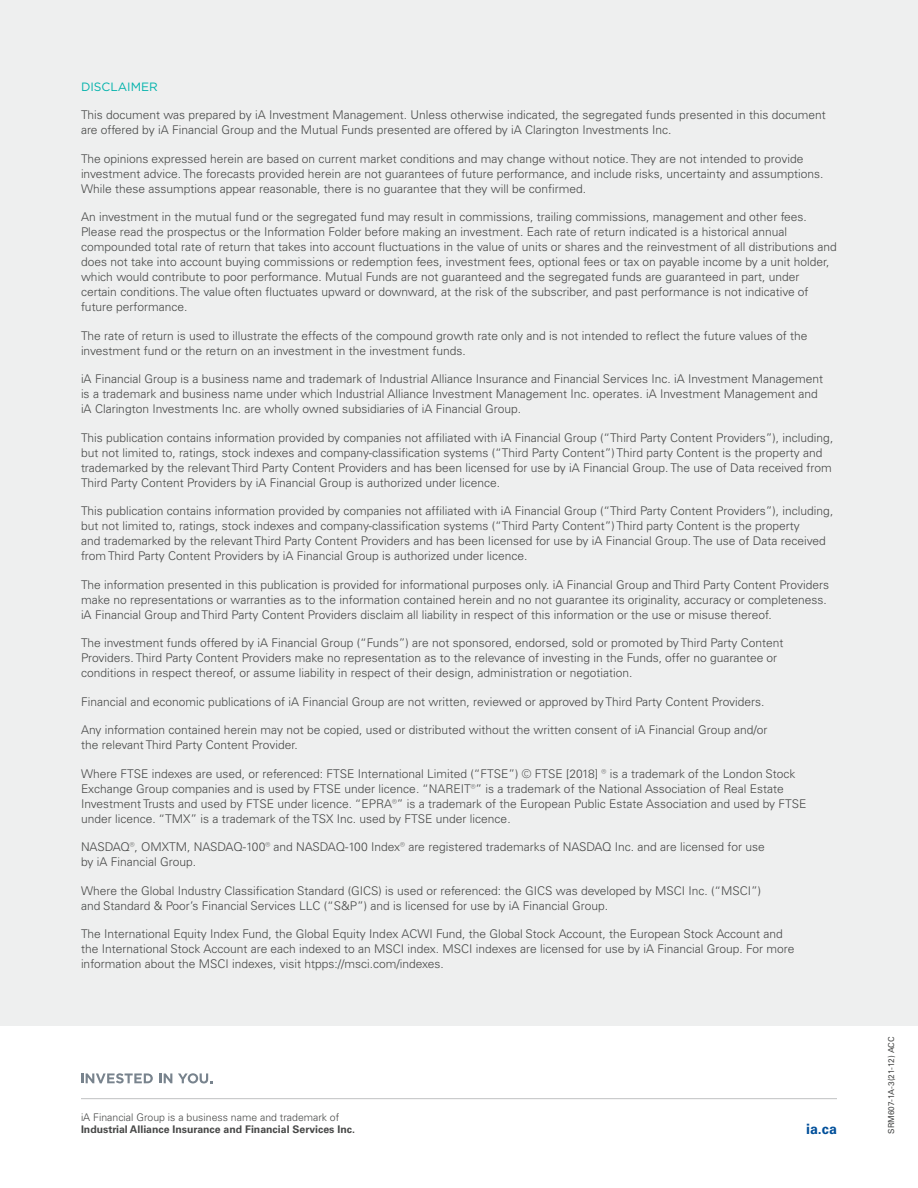
<style>
.page{position:relative;width:918px;height:1188px;background:#fff}
.page>*{position:absolute;margin:0;border:0;box-sizing:border-box;transform-origin:0 0}
.t1{font:700 14.25px "Univers LT Pro 65";color:#004f9a}
.t2{font:300 12px/15px "Univers LT Pro 45";color:#474847}
.t3{font:12px "Gotham";color:#00b2ab}
.t4{font:700 10.5px/12.8px "Univers LT Pro 65";color:#474847}
.t5{font:8.25px "Univers LT Pro 55 Roman";color:#474847}
.s1{font-family:"Univers LT Pro 45";font-weight:300}
</style>
<div class="page">
<svg style="left:81px;top:1073px;width:72px;height:10px"></svg>
<svg style="left:159px;top:1073px;width:13px;height:10px"></svg>
<svg style="left:178px;top:1073px;width:34px;height:10px"></svg>
<hr style="left:81px;top:1098px;width:756px;height:1px;background:#c0c1c2">
<div style="left:0;top:0;width:918px;height:1025px;background:#eeefef"></div>
<h3 class="t3" style="left:81px;top:79px;width:78px">DISCLAIMER</h3>
<p class="t2" style="left:81px;top:107px;width:746px">This document was prepared by iA Investment Management. Unless otherwise indicated, the segregated funds presented in this document are offered by iA Financial Group and the Mutual Funds presented are offered by iA Clarington Investments Inc.</p>
<p class="t2" style="left:81px;top:151px;width:744px">The opinions expressed herein are based on current market conditions and may change without notice. They are not intended to provide investment advice. The forecasts provided herein are not guarantees of future performance, and include risks, uncertainty and assumptions.<br>While these assumptions appear reasonable, there is no guarantee that they will be confirmed.</p>
<p class="t2" style="left:81px;top:209px;width:757px">An investment in the mutual fund or the segregated fund may result in commissions, trailing commissions, management and other fees.<br>Please read the prospectus or the Information Folder before making an investment. Each rate of return indicated is a historical annual compounded total rate of return that takes into account fluctuations in the value of units or shares and the reinvestment of all distributions and does not take into account buying commissions or redemption fees, investment fees, optional fees or tax on payable income by a unit holder, which would contribute to poor performance. Mutual Funds are not guaranteed and the segregated funds are guaranteed in part, under certain conditions. The value often fluctuates upward or downward, at the risk of the subscriber, and past performance is not indicative of future performance.</p>
<p class="t2" style="left:81px;top:328px;width:728px">The rate of return is used to illustrate the effects of the compound growth rate only and is not intended to reflect the future values of the investment fund or the return on an investment in the investment funds.</p>
<p class="t2" style="left:81px;top:371px;width:744px">iA Financial Group is a business name and trademark of Industrial Alliance Insurance and Financial Services Inc. iA Investment Management is a trademark and business name under which Industrial Alliance Investment Management Inc. operates. iA Investment Management and iA Clarington Investments Inc. are wholly owned subsidiaries of iA Financial Group.</p>
<p class="t2" style="left:81px;top:430px;width:754px">This publication contains information provided by companies not affiliated with iA Financial Group (“Third Party Content Providers”), including, but not limited to, ratings, stock indexes and company-classification systems (“Third Party Content”) Third party Content is the property and trademarked by the relevant Third Party Content Providers and has been licensed for use by iA Financial Group. The use of Data received from Third Party Content Providers by iA Financial Group is authorized under licence.</p>
<p class="t2" style="left:81px;top:503px;width:754px">This publication contains information provided by companies not affiliated with iA Financial Group (“Third Party Content Providers”), including, but not limited to, ratings, stock indexes and company-classification systems (“Third Party Content”) Third party Content is the property<br>and trademarked by the relevant Third Party Content Providers and has been licensed for use by iA Financial Group. The use of Data received from Third Party Content Providers by iA Financial Group is authorized under licence.</p>
<p class="t2" style="left:81px;top:577px;width:750px">The information presented in this publication is provided for informational purposes only. iA Financial Group and Third Party Content Providers make no representations or warranties as to the information contained herein and no not guarantee its originality, accuracy or completeness. iA Financial Group and Third Party Content Providers disclaim all liability in respect of this information or the use or misuse thereof.</p>
<p class="t2" style="left:81px;top:635px;width:704px">The investment funds offered by iA Financial Group (“Funds”) are not sponsored, endorsed, sold or promoted by Third Party Content<br>Providers. Third Party Content Providers make no representation as to the relevance of investing in the Funds, offer no guarantee or conditions in respect thereof, or assume liability in respect of their design, administration or negotiation.</p>
<p class="t2" style="left:81px;top:694px;width:685px">Financial and economic publications of iA Financial Group are not written, reviewed or approved by Third Party Content Providers.</p>
<p class="t2" style="left:81px;top:722px;width:688px">Any information contained herein may not be copied, used or distributed without the written consent of iA Financial Group and/or the relevant Third Party Content Provider.</p>
<p class="t2" style="left:81px;top:766px;width:727px">Where FTSE indexes are used, or referenced: FTSE International Limited (“FTSE”) © FTSE [2018] ® is a trademark of the London Stock Exchange Group companies and is used by FTSE under licence. “NAREIT®” is a trademark of the National Association of Real Estate Investment Trusts and used by FTSE under licence. “EPRA®” is a trademark of the European Public Estate Association and used by FTSE under licence. “TMX” is a trademark of the TSX Inc. used by FTSE under licence.</p>
<p class="t2" style="left:81px;top:839px;width:685px">NASDAQ®, OMXTM, NASDAQ-100® and NASDAQ-100 Index® are registered trademarks of NASDAQ Inc. and are licensed for use by iA Financial Group.</p>
<p class="t2" style="left:81px;top:883px;width:682px">Where the Global Industry Classification Standard (GICS) is used or referenced: the GICS was developed by MSCI Inc. (“MSCI”) and Standard &amp; Poor’s Financial Services LLC (“S&amp;P”) and is licensed for use by iA Financial Group.</p>
<p class="t2" style="left:81px;top:926px;width:715px">The International Equity Index Fund, the Global Equity Index ACWI Fund, the Global Stock Account, the European Stock Account and the International Stock Account are each indexed to an MSCI index. MSCI indexes are licensed for use by iA Financial Group. For more information about the MSCI indexes, visit htpps://msci.com/indexes.</p>
<p class="t4" style="left:81px;top:1110px;width:275px"><span class="s1">iA Financial Group is a business name and trademark of<br></span>Industrial Alliance Insurance and Financial Services Inc.</p>
<p class="t1" style="left:806px;top:1119px;width:32px">ia.ca</p>
<p class="t5" style="left:885px;top:1134px;width:99px;rotate:-90deg">SRM607-1A-3(21-12) ACC</p>
</div>
